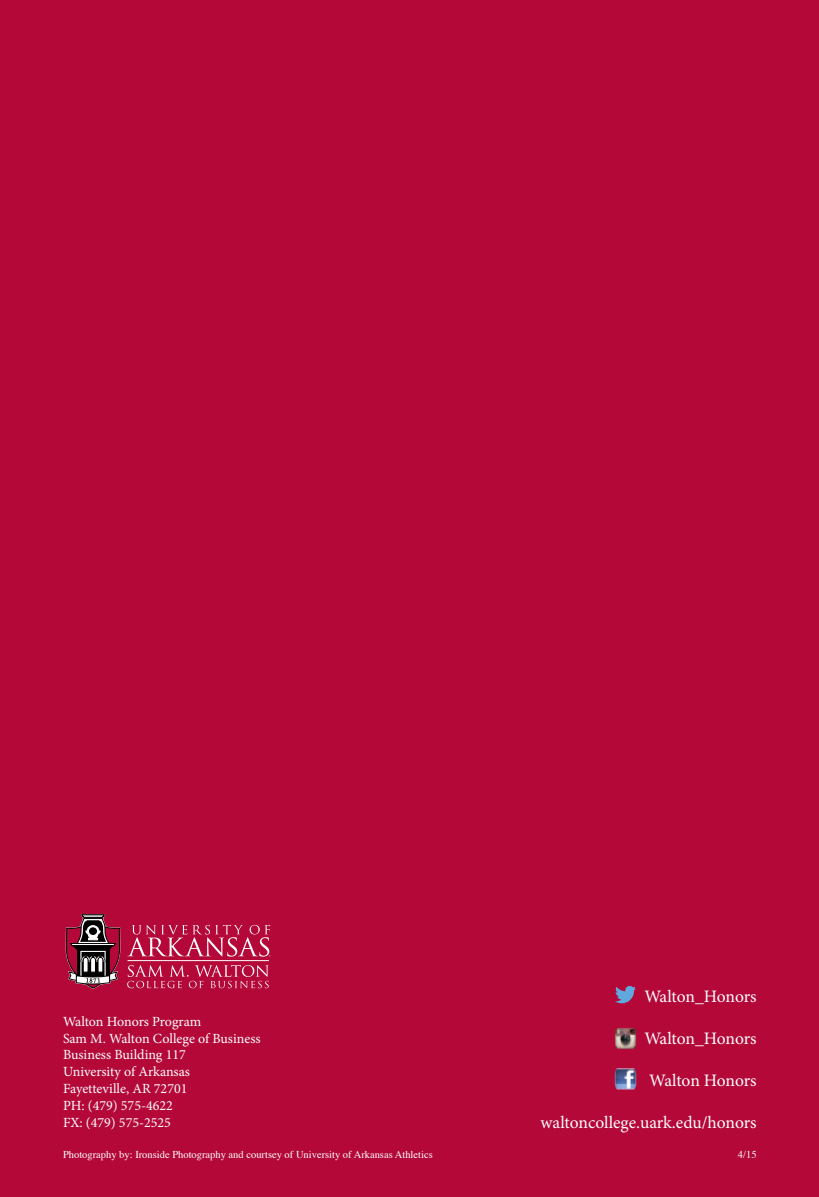
<style>
.page{position:relative;width:819px;height:1197px;background:#b30838}
.page>*{position:absolute;margin:0;border:0;box-sizing:border-box;transform-origin:0 0}
.t1{font:17.5px "Minion Pro";letter-spacing:-.005em;color:#fff}
.t2{font:14px/16.8px "Minion Pro";color:#fff}
.t3{font:10.5px "Times";color:#fff}
</style>
<div class="page">
<hr style="left:128px;top:960px;width:141px;height:1px;background:#fff">
<svg style="left:127px;top:965px;width:142px;height:23px"></svg>
<svg style="left:65px;top:914px;width:56px;height:74px"></svg>
<svg style="left:127px;top:925px;width:144px;height:32px"></svg>
<svg style="left:615px;top:986px;width:21px;height:17px"></svg>
<img style="left:615px;top:1028px;width:21px;height:21px">
<img style="left:615px;top:1068px;width:21px;height:22px">
<p class="t1" style="left:644px;top:985px;width:114px">Walton_Honors</p>
<p class="t1" style="left:644px;top:1027px;width:114px">Walton_Honors</p>
<p class="t1" style="left:649px;top:1069px;width:109px">Walton Honors</p>
<p class="t1" style="left:541px;top:1111px;width:217px">waltoncollege.uark.edu/honors</p>
<p class="t2" style="left:63px;top:1013px;width:199px">Walton Honors Program<br>Sam M. Walton College of Business<br>Business Building 117<br>University of Arkansas<br>Fayetteville, AR 72701<br>PH: (479) 575-4622<br>FX: (479) 575-2525</p>
<p class="t3" style="left:63px;top:1144px;width:371px">Photography by: Ironside Photography and courtsey of University of Arkansas Athletics</p>
<p class="t3" style="left:738px;top:1144px;width:20px">4/15</p>
</div>
